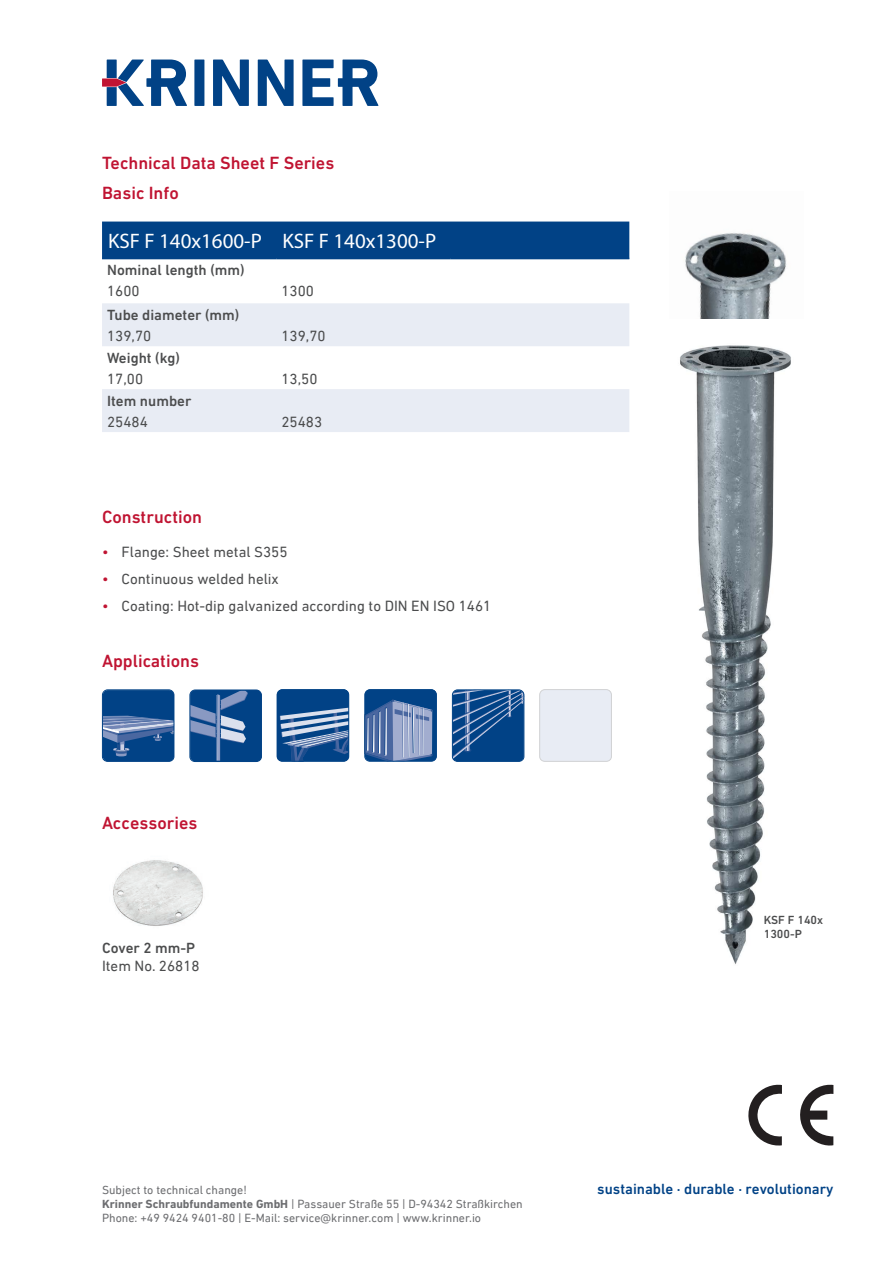
<style>
.page{position:relative;width:893px;height:1263px;background:#fff}
.page>*{position:absolute;margin:0;border:0;box-sizing:border-box;transform-origin:0 0}
.Subline{font:21px "Myriad Pro";color:#fff}
.Subline-2{font:500 18px "DIN Next LT Pro";color:#c01432}
.Copy{font:15px "DIN Next LT Pro";color:#4b4c4d}
.Tabelle_fett{font:500 15px "DIN Next LT Pro";color:#4b4c4d}
.Tabelle_normal{font:15px "DIN Next LT Pro";color:#4b4c4d}
.t1{font:500 15px "DIN Next LT Pro";color:#014286}
.Copy-2{font:500 15px "DIN Next LT Pro";color:#4b4c4d}
.t2{font:12px/14.4px "DIN Next LT Pro";color:#6c6d70}
.Copy-3{font:500 12px/14.4px "DIN Next LT Pro";color:#4b4c4d}
.s1{color:#c01432}
.s2{font-weight:700}
</style>
<div class="page">
<div style="left:194px;top:60px;width:10px;height:46px;background:#014286"></div>
<svg style="left:213px;top:60px;width:36px;height:46px"></svg>
<svg style="left:258px;top:60px;width:36px;height:46px"></svg>
<svg style="left:302px;top:60px;width:76px;height:46px"></svg>
<svg style="left:102px;top:60px;width:85px;height:46px"></svg>
<svg style="left:800px;top:1085px;width:33px;height:60px"></svg>
<svg style="left:748px;top:1085px;width:34px;height:60px"></svg>
<div style="left:102px;top:222px;width:527px;height:36px;background:#014286"></div>
<svg style="left:102px;top:303px;width:527px;height:129px;fill:#e8ecf4"></svg>
<hr style="left:102px;top:258px;width:174px;height:1px;background:#014286">
<hr style="left:276px;top:258px;width:175px;height:1px;background:#014286">
<hr style="left:451px;top:258px;width:178px;height:1px;background:#014286">
<div style="left:103px;top:690px;width:71px;height:71px;background:#014286;border-radius:5px"></div>
<svg style="left:104px;top:716px;width:68px;height:40px"></svg>
<div style="left:102px;top:689px;width:72px;height:73px;border:1px solid #014286;border-radius:5px"></div>
<div style="left:540px;top:690px;width:71px;height:71px;background:#e8ecf4;border-radius:5px"></div>
<div style="left:539px;top:689px;width:73px;height:73px;border:1px solid #d1d2d4;border-radius:5px"></div>
<div style="left:190px;top:690px;width:72px;height:71px;background:#014286;border-radius:5px"></div>
<svg style="left:190px;top:690px;width:58px;height:72px"></svg>
<div style="left:190px;top:690px;width:72px;height:72px;border:1px solid #014286;border-radius:5px"></div>
<div style="left:277px;top:689px;width:72px;height:72px;background:#014286;border-radius:5px"></div>
<svg style="left:280px;top:708px;width:69px;height:53px"></svg>
<div style="left:277px;top:689px;width:72px;height:73px;border:1px solid #014286;border-radius:5px"></div>
<div style="left:365px;top:689px;width:72px;height:72px;background:#014286;border-radius:5px"></div>
<svg style="left:366px;top:699px;width:67px;height:61px;background:#6f89b5"></svg>
<div style="left:364px;top:689px;width:73px;height:73px;border:1px solid #014286;border-radius:5px"></div>
<svg style="left:454px;top:690px;width:70px;height:69px;background:#1e5593"></svg>
<div style="left:452px;top:689px;width:72px;height:73px;border:1px solid #014286;border-radius:5px"></div>
<img style="left:680px;top:345px;width:111px;height:619px">
<img style="left:113px;top:860px;width:90px;height:66px">
<img style="left:685px;top:233px;width:102px;height:86px">
<p class="Subline-2" style="left:102px;top:152px;width:234px">Technical Data Sheet F Series</p>
<p class="Subline-2" style="left:102px;top:182px;width:78px">Basic Info</p>
<p class="Subline" style="left:108px;top:228px;width:155px">KSF F 140x1600-P</p>
<p class="Subline" style="left:282px;top:228px;width:155px">KSF F 140x1300-P</p>
<p class="Tabelle_fett" style="left:107px;top:261px;width:139px">Nominal length (mm)</p>
<p class="Tabelle_normal" style="left:107px;top:283px;width:34px">1600</p>
<p class="Tabelle_normal" style="left:281px;top:283px;width:34px">1300</p>
<p class="Tabelle_fett" style="left:107px;top:306px;width:133px">Tube diameter (mm)</p>
<p class="Tabelle_normal" style="left:107px;top:327px;width:46px">139,70</p>
<p class="Tabelle_normal" style="left:281px;top:327px;width:46px">139,70</p>
<p class="Tabelle_fett" style="left:107px;top:349px;width:74px">Weight (kg)</p>
<p class="Tabelle_normal" style="left:107px;top:370px;width:37px">17,00</p>
<p class="Tabelle_normal" style="left:281px;top:370px;width:37px">13,50</p>
<p class="Tabelle_fett" style="left:107px;top:392px;width:86px">Item number</p>
<p class="Tabelle_normal" style="left:107px;top:413px;width:42px">25484</p>
<p class="Tabelle_normal" style="left:281px;top:413px;width:42px">25483</p>
<p class="Subline-2" style="left:102px;top:506px;width:102px">Construction</p>
<p class="Copy" style="left:102px;top:543px;width:187px"><span class="s1">•</span> Flange: Sheet metal S355</p>
<p class="Copy" style="left:102px;top:570px;width:178px"><span class="s1">•</span> Continuous welded helix</p>
<p class="Copy" style="left:102px;top:597px;width:391px"><span class="s1">•</span> Coating: Hot-dip galvanized according to DIN EN ISO 1461</p>
<p class="Subline-2" style="left:102px;top:650px;width:98px">Applications</p>
<p class="Subline-2" style="left:102px;top:812px;width:97px">Accessories</p>
<p class="Copy-2" style="left:102px;top:939px;width:95px">Cover 2 mm-P</p>
<p class="Copy" style="left:102px;top:957px;width:99px">Item No. 26818</p>
<p class="Copy-3" style="left:764px;top:912px;width:61px">KSF F 140x<br>1300-P</p>
<p class="t2" style="left:102px;top:1182px;width:422px">Subject to technical change!<br><span class="s2">Krinner Schraubfundamente GmbH</span> | Passauer Straße 55 | D-94342 Straßkirchen<br>Phone: +49 9424 9401-80 | E-Mail: service@krinner.com | www.krinner.io</p>
<p class="t1" style="left:597px;top:1180px;width:238px">sustainable · durable · revolutionary</p>
</div>
